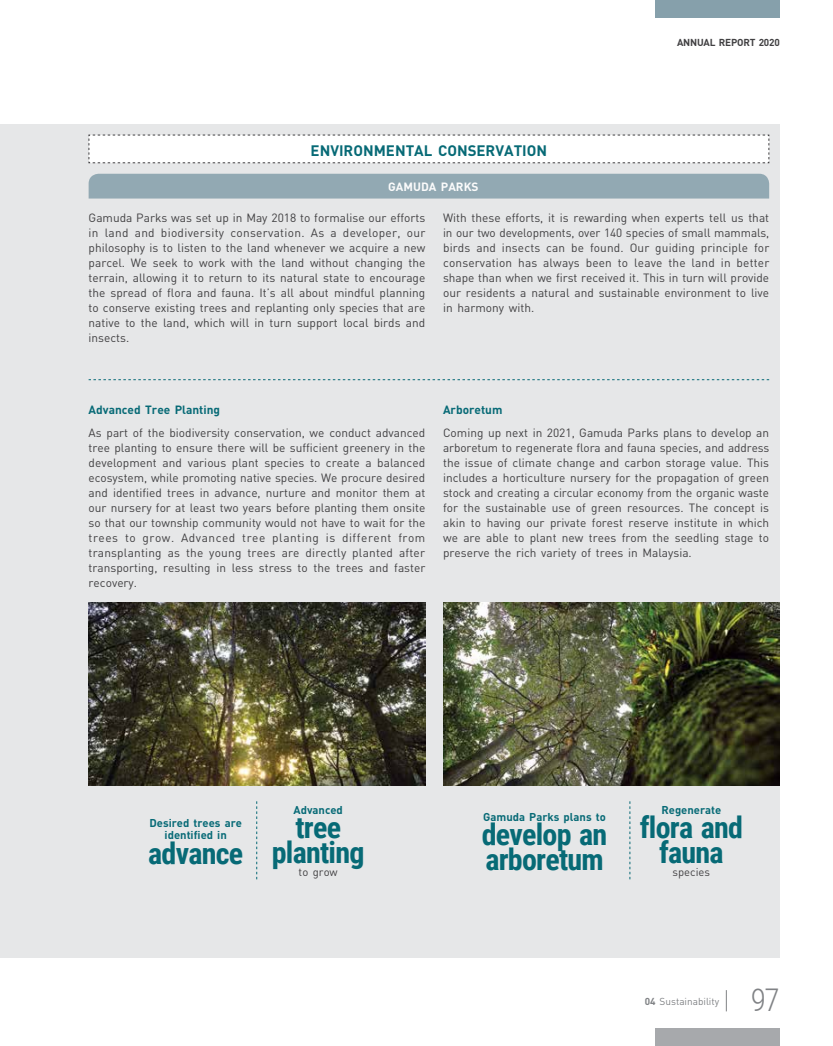
<style>
.page{position:relative;width:833px;height:1046px;background:#fff}
.page>*{position:absolute;margin:0;border:0;box-sizing:border-box;transform-origin:0 0}
.t1{font:300 31.25px "Roboto Condensed";color:#808285}
.t2{font:700 30px/24.5px "Roboto Condensed";letter-spacing:-.025em;color:#076a76;text-align:center}
.t3{font:700 15px "DIN";color:#076a76}
.t4{font:11.88px/15px "DIN";color:#414042;text-align:justify}
.t5{font:700 11.88px "DIN";color:#076a76}
.t6{font:700 11.88px "DIN";color:#fff}
.t7{font:700 11.25px/12.5px "DIN";color:#076a76;text-align:center}
.t8{font:11.25px "DIN";color:#414042}
.t9{font:10px "DIN";color:#808285}
.t10{font:700 10px "DIN";letter-spacing:-.02em;color:#414042}
.s1{font-weight:700}
</style>
<div class="page">
<svg style="left:726px;top:990px;width:1px;height:21px"></svg>
<div style="left:0;top:124px;width:780px;height:833px;background:#e6e7e8"></div>
<svg style="left:88px;top:134px;width:681px;height:29px;background:#f8f8f8"></svg>
<img style="left:89px;top:602px;width:336px;height:183px">
<svg style="left:89px;top:379px;width:680px;height:1px"></svg>
<img style="left:443px;top:602px;width:337px;height:183px">
<svg style="left:256px;top:801px;width:1px;height:78px"></svg>
<svg style="left:629px;top:801px;width:1px;height:78px"></svg>
<div style="left:89px;top:174px;width:680px;height:24px;background:#92a9b3"></div>
<div style="left:656px;top:0;width:124px;height:18px;background:#86a0ab"></div>
<div style="left:656px;top:1028px;width:124px;height:17px;background:#a7a9ac"></div>
<p class="t3" style="left:310px;top:140px;width:238px">ENVIRONMENTAL CONSERVATION</p>
<p class="t6" style="left:388px;top:179px;width:92px">GAMUDA PARKS</p>
<p class="t10" style="left:677px;top:35px;width:104px">ANNUAL REPORT 2020</p>
<p class="t4" style="left:89px;top:210px;width:338px">Gamuda Parks was set up in May 2018 to formalise our efforts in land and biodiversity conservation. As a developer, our philosophy is to listen to the land whenever we acquire a new parcel. We seek to work with the land without changing the terrain, allowing it to return to its natural state to encourage the spread of flora and fauna. It’s all about mindful planning to conserve existing trees and replanting only species that are native to the land, which will in turn support local birds and insects.</p>
<p class="t4" style="left:443px;top:210px;width:328px">With these efforts, it is rewarding when experts tell us that in our two developments, over 140 species of small mammals, birds and insects can be found. Our guiding principle for conservation has always been to leave the land in better shape than when we first received it. This in turn will provide our residents a natural and sustainable environment to live in harmony with.</p>
<p class="t5" style="left:89px;top:402px;width:133px">Advanced Tree Planting</p>
<p class="t4" style="left:89px;top:424px;width:338px">As part of the biodiversity conservation, we conduct advanced tree planting to ensure there will be sufficient greenery in the development and various plant species to create a balanced ecosystem, while promoting native species. We procure desired and identified trees in advance, nurture and monitor them at our nursery for at least two years before planting them onsite so that our township community would not have to wait for the trees to grow. Advanced tree planting is different from transplanting as the young trees are directly planted after transporting, resulting in less stress to the trees and faster recovery.</p>
<p class="t5" style="left:443px;top:402px;width:61px">Arboretum</p>
<p class="t4" style="left:443px;top:424px;width:328px">Coming up next in 2021, Gamuda Parks plans to develop an arboretum to regenerate flora and fauna species, and address the issue of climate change and carbon storage value. This includes a horticulture nursery for the propagation of green stock and creating a circular economy from the organic waste for the sustainable use of green resources. The concept is akin to having our private forest reserve institute in which we are able to plant new trees from the seedling stage to preserve the rich variety of trees in Malaysia.</p>
<p class="t7" style="left:149px;top:815px;width:94px">Desired trees are identified in</p>
<h2 class="t2" style="left:148px;top:839px;width:97px">advance</h2>
<p class="t7" style="left:293px;top:802px;width:51px">Advanced</p>
<h2 class="t2" style="left:272px;top:814px;width:94px">tree planting</h2>
<p class="t8" style="left:299px;top:865px;width:41px">to grow</p>
<p class="t7" style="left:483px;top:809px;width:124px">Gamuda Parks plans to</p>
<h2 class="t2" style="left:482px;top:820px;width:127px;text-align:left">develop an arboretum</h2>
<p class="t7" style="left:661px;top:802px;width:61px">Regenerate</p>
<h2 class="t2" style="left:640px;top:814px;width:105px">flora and fauna</h2>
<p class="t8" style="left:672px;top:865px;width:39px">species</p>
<p class="t9" style="left:644px;top:994px;width:76px"><span class="s1">04</span> Sustainability</p>
<h1 class="t1" style="left:751px;top:978px;width:30px">97</h1>
</div>
